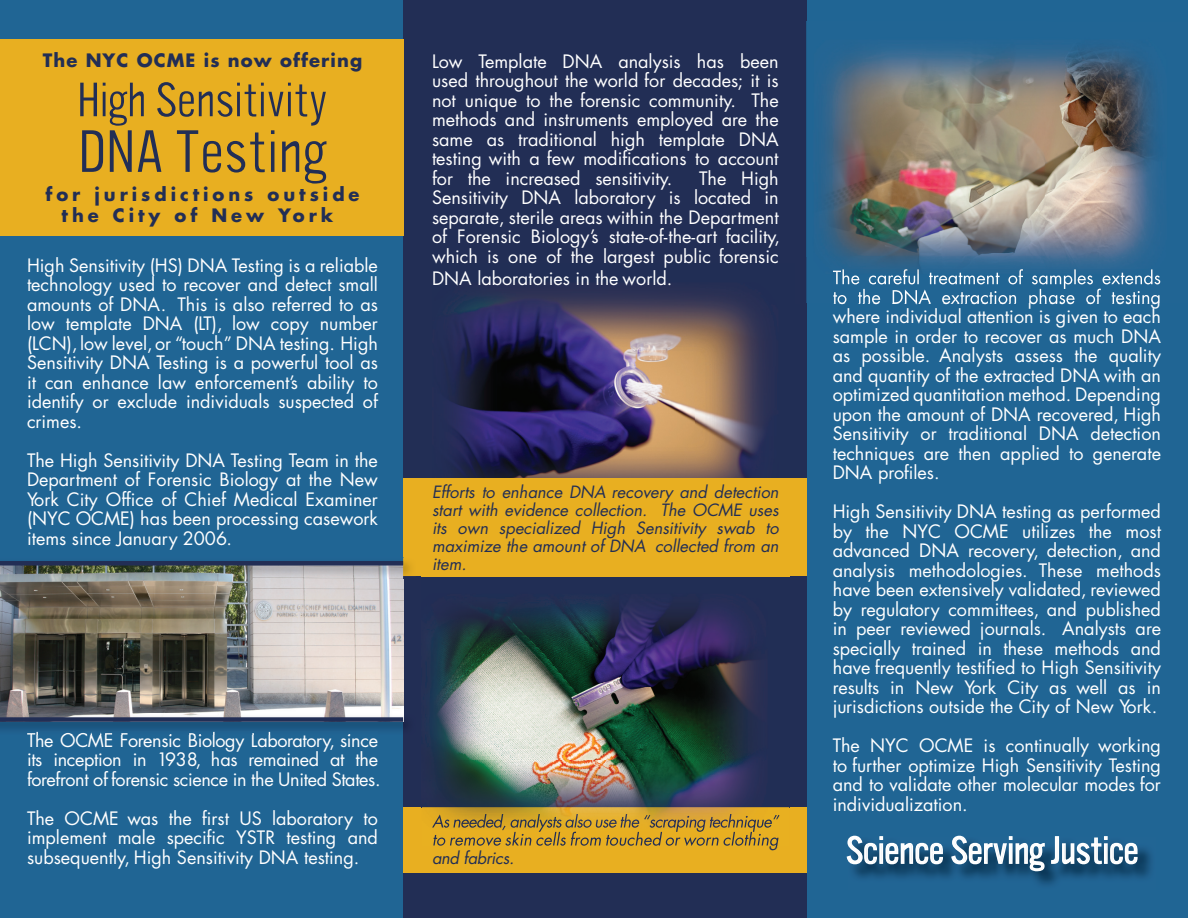
<style>
.page{position:relative;width:1188px;height:918px;background:#206594}
.page>*{position:absolute;margin:0;border:0;box-sizing:border-box;transform-origin:0 0}
.t1{font:300 66.45px "FINAN Alternate Gothic No 3";letter-spacing:.01em;color:#222e55}
.t2{font:300 53.7px "FINAN Alternate Gothic No 3";color:#222e55}
.t3{font:300 42px "FINAN Alternate Gothic No 3";color:#fff}
.t4{font:18px/19.5px "Futura";color:#fff;text-align:justify}
.t5{font:18px/19.5px "Futura";letter-spacing:-.02em;color:#fff}
.t6{font:700 18px/21.6px "Futura";letter-spacing:.22em;color:#222e55;text-align:center}
.t7{font:700 18px "Futura";letter-spacing:.06em;color:#222e55}
.t8{font:italic 16.5px/18px "Futura";color:#222e55;text-align:justify}
.t9{font:italic 16.5px "Futura";letter-spacing:-.02em;color:#222e55}
.s1{color:#e8af21}
</style>
<div class="page">
<div style="left:403px;top:0;width:403px;height:918px;background:#222e55"></div>
<svg style="left:846px;top:835px;width:98px;height:30px"></svg>
<svg style="left:950px;top:835px;width:188px;height:37px"></svg>
<img style="left:455px;top:291px;width:311px;height:187px">
<div style="left:403px;top:807px;width:403px;height:66px;background:#e8af21"></div>
<div style="left:403px;top:478px;width:403px;height:98px;background:#e8af21"></div>
<div style="left:0;top:39px;width:403px;height:196px;background:#e8af21"></div>
<img style="left:422px;top:576px;width:367px;height:238px">
<img style="left:432px;top:814px;width:348px;height:18px">
<img style="left:433px;top:832px;width:346px;height:14px">
<img style="left:806px;top:21px;width:351px;height:282px">
<img style="left:833px;top:269px;width:328px;height:20px">
<img style="left:833px;top:289px;width:327px;height:14px">
<img style="left:0;top:566px;width:403px;height:166px">
<img style="left:403px;top:557px;width:7px;height:19px">
<div style="left:0;top:561px;width:403px;height:5px;background:#222e55"></div>
<img style="left:403px;top:714px;width:2px;height:12px">
<img style="left:27px;top:732px;width:324px;height:3px">
<div style="left:0;top:717px;width:403px;height:5px;background:#222e55"></div>
<p class="t7" style="left:43px;top:48px;width:321px">The NYC OCME is now offering</p>
<h2 class="t2" style="left:77px;top:71px;width:252px">High Sensitivity</h2>
<h1 class="t1" style="left:79px;top:116px;width:249px">DNA Testing</h1>
<p class="t6" style="left:45px;top:183px;width:316px">for jurisdictions outside the City of New York<span class="s1">.</span></p>
<p class="t4" style="left:27px;top:255px;width:353px">High Sensitivity (HS) DNA Testing is a reliable technology used to recover and detect small amounts of DNA. This is also referred to as low template DNA (LT), low copy number (LCN), low level, or “touch” DNA testing. High Sensitivity DNA Testing is a powerful tool as it can enhance law enforcement’s ability to identify or exclude individuals suspected of crimes.</p>
<p class="t4" style="left:27px;top:450px;width:352px">The High Sensitivity DNA Testing Team in the Department of Forensic Biology at the New York City Office of Chief Medical Examiner (NYC OCME) has been processing casework items since January 2006.</p>
<p class="t4" style="left:432px;top:51px;width:348px">Low Template DNA analysis has been used throughout the world for decades; it is not unique to the forensic community. The methods and instruments employed are the same as traditional high template DNA testing with a few modifications to account for the increased sensitivity.</p>
<p class="t4" style="left:432px;top:168px;width:350px;text-indent:267px">The High Sensitivity DNA laboratory is located in separate, sterile areas within the Department of Forensic Biology’s state-of-the-art facility, which is one of the largest public forensic</p>
<p class="t4" style="left:432px;top:268px;width:242px">DNA laboratories in the world.</p>
<p class="t8" style="left:432px;top:483px;width:348px">Efforts to enhance DNA recovery and detection start with evidence collection. The OCME uses its own specialized High Sensitivity swab to maximize the amount of DNA collected from an item.</p>
<p class="t5" style="left:27px;top:730px;width:355px">The OCME Forensic Biology Laboratory, since its inception in 1938, has remained at the forefront of forensic science in the United States.</p>
<p class="t4" style="left:27px;top:808px;width:352px">The OCME was the first US laboratory to implement male specific YSTR testing and subsequently, High Sensitivity DNA testing.</p>
<p class="t9" style="left:432px;top:846px;width:84px">and fabrics.</p>
<p class="t4" style="left:833px;top:287px;width:330px">to the DNA extraction phase of testing where individual attention is given to each sample in order to recover as much DNA as possible. Analysts assess the quality and quantity of the extracted DNA with an optimized quantitation method. Depending upon the amount of DNA recovered, High Sensitivity or traditional DNA detection techniques are then applied to generate DNA profiles.</p>
<p class="t4" style="left:833px;top:502px;width:330px">High Sensitivity DNA testing as performed by the NYC OCME utilizes the most advanced DNA recovery, detection, and analysis methodologies. These methods have been extensively validated, reviewed by regulatory committees, and published in peer reviewed journals. Analysts are specially trained in these methods and have frequently testified to High Sensitivity results in New York City as well as in jurisdictions outside the City of New York.</p>
<p class="t4" style="left:833px;top:735px;width:330px">The NYC OCME is continually working to further optimize High Sensitivity Testing and to validate other molecular modes for individualization.</p>
<h3 class="t3" style="left:846px;top:828px;width:294px">Science Serving Justice</h3>
</div>
